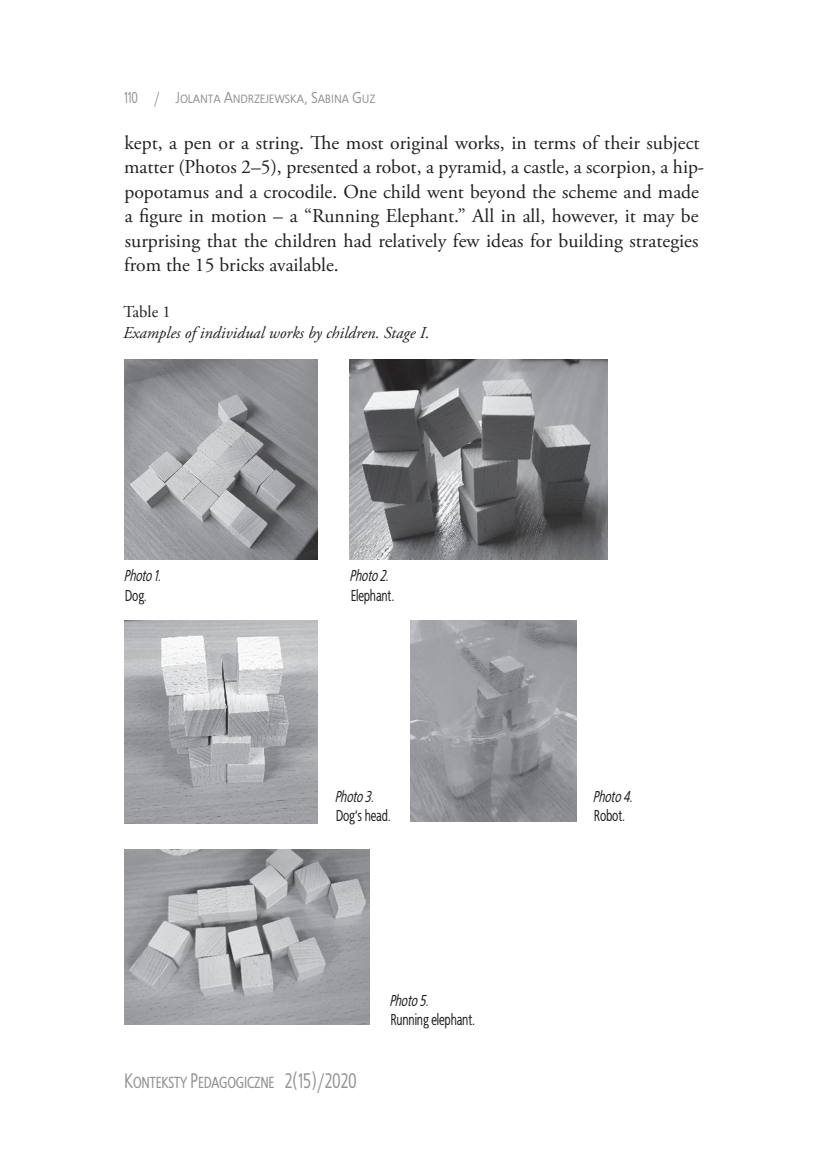
<style>
.page{position:relative;width:824px;height:1171px;background:#fff}
.page>*{position:absolute;margin:0;border:0;box-sizing:border-box;transform-origin:0 0}
.t1{font:21px "Bureau Cnd EFN";color:#939598}
.tekst{font:19.6px/24.5px "Adobe Garamond Pro";color:#231f20}
.tytul_rysunku_i_wykr{font:italic 16.62px "Adobe Garamond Pro";color:#231f20}
.tytul_rysunku_i_wykr-2{font:16.62px "Adobe Garamond Pro";color:#231f20}
.tabela_tekst_justowa{font:15.75px "Bureau Cnd EFN";color:#231f20}
.tabela_tekst_justowa-2{font:italic 15.75px "Bureau Cnd EFN";letter-spacing:.005em;color:#231f20}
.t2{font:15.75px "Bureau EFN";color:#939598}
.s1{font-family:"Bureau Cnd EFN"}
</style>
<div class="page">
<img style="left:124px;top:359px;width:193px;height:200px">
<img style="left:350px;top:359px;width:257px;height:200px">
<img style="left:124px;top:620px;width:193px;height:203px">
<img style="left:410px;top:620px;width:166px;height:201px">
<img style="left:124px;top:850px;width:245px;height:175px">
<p class="t2" style="left:124px;top:87px;width:253px"><span class="s1">110 /</span> Jolanta Andrzejewska, Sabina Guz</p>
<p class="tekst" style="left:124px;top:131px;width:581px">kept, a pen or a string. The most original works, in terms of their subject matter (Photos 2–5), presented a robot, a pyramid, a castle, a scorpion, a hip&shy;popotamus and a crocodile. One child went beyond the scheme and made a figure in motion – a “Running Elephant.” All in all, however, it may be surprising that the children had relatively few ideas for building strategies from the 15 bricks available.</p>
<p class="tytul_rysunku_i_wykr-2" style="left:123px;top:301px;width:49px">Table 1</p>
<p class="tytul_rysunku_i_wykr" style="left:123px;top:322px;width:308px">Examples of individual works by children. Stage I.</p>
<p class="tabela_tekst_justowa-2" style="left:124px;top:565px;width:38px">Photo 1.</p>
<p class="tabela_tekst_justowa" style="left:125px;top:584px;width:24px">Dog.</p>
<p class="tabela_tekst_justowa-2" style="left:349px;top:565px;width:40px">Photo 2.</p>
<p class="tabela_tekst_justowa" style="left:350px;top:584px;width:45px">Elephant.</p>
<p class="tabela_tekst_justowa-2" style="left:335px;top:786px;width:41px">Photo 3.</p>
<p class="tabela_tekst_justowa" style="left:336px;top:805px;width:57px">Dog’s head.</p>
<p class="tabela_tekst_justowa-2" style="left:389px;top:989px;width:41px">Photo 5.</p>
<p class="tabela_tekst_justowa" style="left:390px;top:1008px;width:86px">Running elephant.</p>
<p class="t1" style="left:124px;top:1066px;width:234px">Konteksty Pedagogiczne 2(15)/2020</p>
<p class="tabela_tekst_justowa-2" style="left:592px;top:786px;width:41px">Photo 4.</p>
<p class="tabela_tekst_justowa" style="left:594px;top:805px;width:33px">Robot.</p>
</div>
